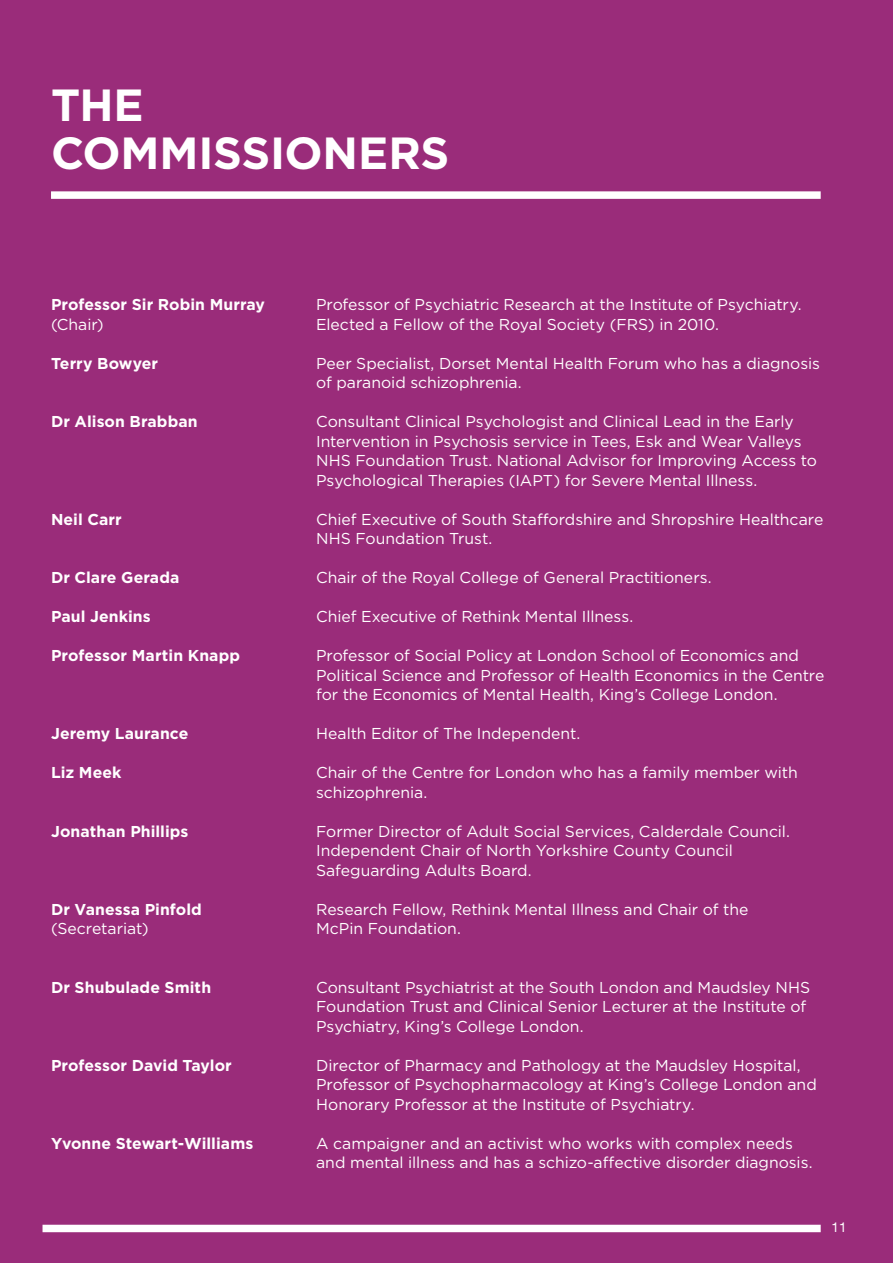
<style>
.page{position:relative;width:893px;height:1263px;background:#9a2c7a}
.page>*{position:absolute;margin:0;border:0;box-sizing:border-box;transform-origin:0 0}
.t1{font:700 45px/48px "Gotham";letter-spacing:-.005em;color:#fff}
.t2{font:15.75px/19.5px "Gotham";color:#fff}
.t3{font:700 15.75px "Gotham";letter-spacing:.005em;color:#fff}
.t4{font:13.5px "Helvetica Neue LT Pro";color:#fff}
</style>
<div class="page">
<div style="left:51px;top:191px;width:770px;height:8px;background:#fff"></div>
<div style="left:43px;top:1225px;width:778px;height:7px;background:#fff"></div>
<h1 class="t1" style="left:51px;top:81px;width:400px">THE<br>COMMISSIONERS</h1>
<p class="t3" style="left:51px;top:294px;width:215px">Professor Sir Robin Murray</p>
<p class="t2" style="left:51px;top:314px;width:54px">(Chair)</p>
<p class="t3" style="left:51px;top:353px;width:109px">Terry Bowyer</p>
<p class="t3" style="left:51px;top:411px;width:148px">Dr Alison Brabban</p>
<p class="t3" style="left:51px;top:509px;width:72px">Neil Carr</p>
<p class="t3" style="left:51px;top:567px;width:130px">Dr Clare Gerada</p>
<p class="t3" style="left:51px;top:606px;width:101px">Paul Jenkins</p>
<p class="t3" style="left:51px;top:645px;width:191px">Professor Martin Knapp</p>
<p class="t3" style="left:51px;top:723px;width:139px">Jeremy Laurance</p>
<p class="t3" style="left:51px;top:762px;width:72px">Liz Meek</p>
<p class="t3" style="left:51px;top:821px;width:139px">Jonathan Phillips</p>
<p class="t3" style="left:51px;top:899px;width:152px">Dr Vanessa Pinfold</p>
<p class="t2" style="left:51px;top:918px;width:99px">(Secretariat)</p>
<p class="t3" style="left:51px;top:977px;width:162px">Dr Shubulade Smith</p>
<p class="t3" style="left:51px;top:1055px;width:182px">Professor David Taylor</p>
<p class="t3" style="left:51px;top:1133px;width:204px">Yvonne Stewart-Williams</p>
<p class="t2" style="left:316px;top:295px;width:487px">Professor of Psychiatric Research at the Institute of Psychiatry.<br>Elected a Fellow of the Royal Society (FRS) in 2010.</p>
<p class="t2" style="left:316px;top:353px;width:505px">Peer Specialist, Dorset Mental Health Forum who has a diagnosis of paranoid schizophrenia.</p>
<p class="t2" style="left:316px;top:412px;width:502px">Consultant Clinical Psychologist and Clinical Lead in the Early Intervention in Psychosis service in Tees, Esk and Wear Valleys NHS Foundation Trust. National Advisor for Improving Access to Psychological Therapies (IAPT) for Severe Mental Illness.</p>
<p class="t2" style="left:316px;top:509px;width:509px">Chief Executive of South Staffordshire and Shropshire Healthcare<br>NHS Foundation Trust.</p>
<p class="t2" style="left:316px;top:568px;width:397px">Chair of the Royal College of General Practitioners.</p>
<p class="t2" style="left:316px;top:607px;width:319px">Chief Executive of Rethink Mental Illness.</p>
<p class="t2" style="left:316px;top:646px;width:510px">Professor of Social Policy at London School of Economics and<br>Political Science and Professor of Health Economics in the Centre for the Economics of Mental Health, King’s College London.</p>
<p class="t2" style="left:316px;top:724px;width:266px">Health Editor of The Independent.</p>
<p class="t2" style="left:316px;top:763px;width:483px">Chair of the Centre for London who has a family member with schizophrenia.</p>
<p class="t2" style="left:316px;top:821px;width:475px">Former Director of Adult Social Services, Calderdale Council.<br>Independent Chair of North Yorkshire County Council<br>Safeguarding Adults Board.</p>
<p class="t2" style="left:316px;top:899px;width:434px">Research Fellow, Rethink Mental Illness and Chair of the<br>McPin Foundation.</p>
<p class="t2" style="left:316px;top:977px;width:496px">Consultant Psychiatrist at the South London and Maudsley NHS<br>Foundation Trust and Clinical Senior Lecturer at the Institute of<br>Psychiatry, King’s College London.</p>
<p class="t2" style="left:316px;top:1055px;width:502px">Director of Pharmacy and Pathology at the Maudsley Hospital,<br>Professor of Psychopharmacology at King’s College London and<br>Honorary Professor at the Institute of Psychiatry.</p>
<p class="t2" style="left:316px;top:1133px;width:498px">A campaigner and an activist who works with complex needs and mental illness and has a schizo-affective disorder diagnosis.</p>
<p class="t4" style="left:831px;top:1219px;width:17px">11</p>
</div>
